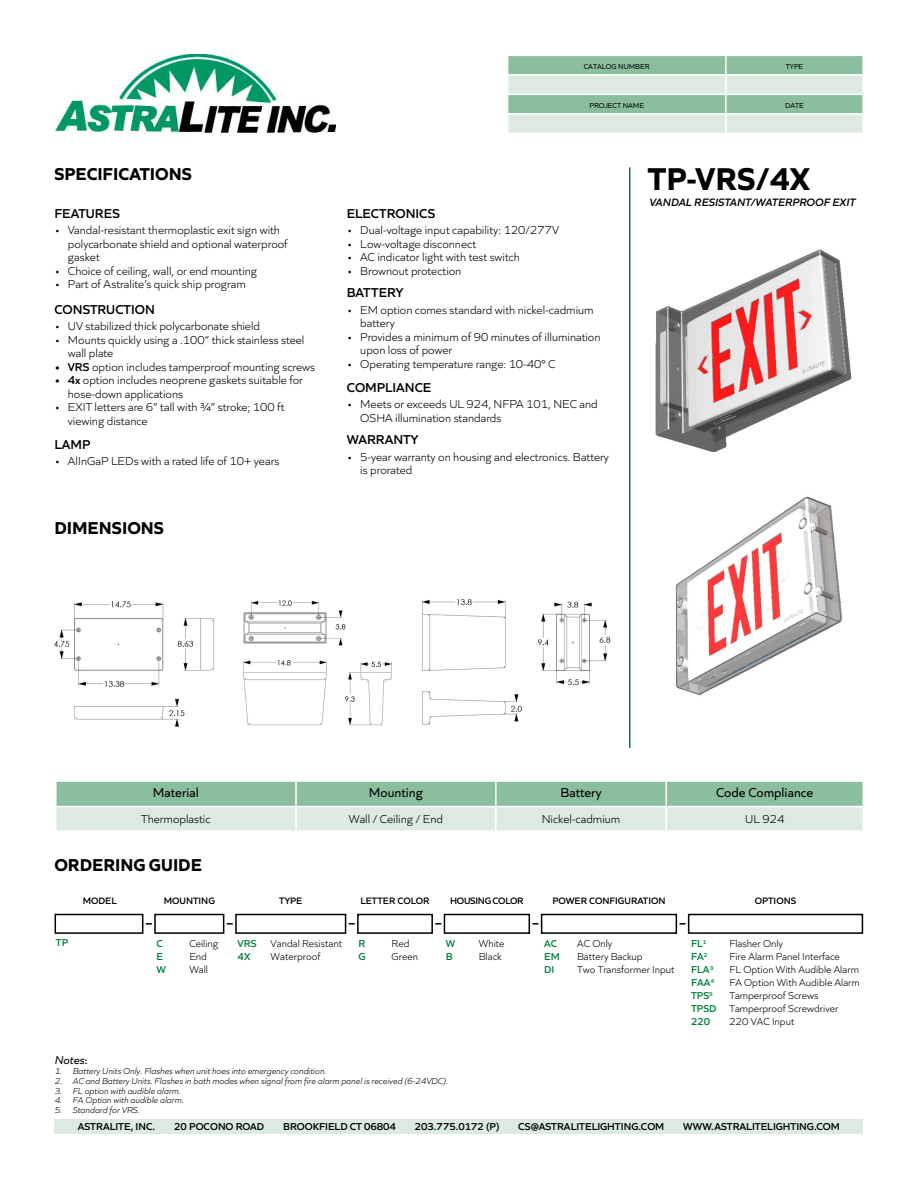
<style>
.page{position:relative;width:918px;height:1188px;background:#fff}
.page>*{position:absolute;margin:0;border:0;box-sizing:border-box;transform-origin:0 0}
.t1{font:700 33px "Quiet Sans";color:#000}
.t2{font:700 18px "Quiet Sans";color:#000}
.t3{font:600 13.5px "Quiet Sans";color:#000}
.t4{font:13.5px "Quiet Sans";color:#000}
.t5{font:300 12px/13.5px "Quiet Sans";color:#000}
.t6{font:italic 12px "Quiet Sans";color:#000}
.t7{font:italic 600 11.25px "Quiet Sans";color:#000}
.t8{font:300 10.5px/13px "Quiet Sans";color:#000}
.t9{font:600 10.5px "Quiet Sans";color:#000}
.t10{font:600 10.5px "Quiet Sans";color:#00813e}
.t11{font:600 9.75px "Quiet Sans";color:#000}
.t12{font:600 9.75px "Quiet Sans";letter-spacing:-.03em;color:#000}
.t13{font:italic 300 9px "Quiet Sans";color:#000}
.t14{font:7.5px "Quiet Sans";color:#000}
.s1{font-weight:600}
.s2{font-weight:600;color:#00813e}
.s3{font-weight:600;font-style:normal;font-size:10.5px}
</style>
<div class="page">
<img style="left:655px;top:249px;width:197px;height:203px">
<img style="left:54px;top:601px;width:160px;height:126px">
<svg style="left:56px;top:781px;width:807px;height:49px"></svg>
<div style="left:55px;top:1119px;width:808px;height:15px;background:#dceae0"></div>
<hr style="left:629px;top:167px;width:2px;height:581px;background:#00813e">
<img style="left:422px;top:599px;width:189px;height:126px">
<img style="left:243px;top:600px;width:149px;height:126px">
<div style="left:55px;top:914px;width:88px;height:20px;border:2px solid #000"></div>
<div style="left:154px;top:914px;width:70px;height:20px;border:2px solid #000"></div>
<div style="left:235px;top:914px;width:111px;height:20px;border:2px solid #000"></div>
<div style="left:357px;top:914px;width:76px;height:20px;border:2px solid #000"></div>
<div style="left:444px;top:914px;width:86px;height:20px;border:2px solid #000"></div>
<div style="left:541px;top:914px;width:136px;height:20px;border:2px solid #000"></div>
<svg style="left:146px;top:923px;width:6px;height:2px"></svg>
<svg style="left:227px;top:923px;width:6px;height:2px"></svg>
<svg style="left:349px;top:923px;width:6px;height:2px"></svg>
<svg style="left:435px;top:923px;width:6px;height:2px"></svg>
<svg style="left:532px;top:923px;width:6px;height:2px"></svg>
<div style="left:688px;top:914px;width:175px;height:20px;border:2px solid #000"></div>
<svg style="left:680px;top:923px;width:6px;height:2px"></svg>
<img style="left:675px;top:496px;width:168px;height:200px">
<img style="left:55px;top:54px;width:280px;height:79px">
<svg style="left:508px;top:56px;width:355px;height:77px"></svg>
<h2 class="t2" style="left:54px;top:160px;width:139px">SPECIFICATIONS</h2>
<p class="t3" style="left:54px;top:203px;width:67px">FEATURES</p>
<p class="t5" style="left:68px;top:223px;width:221px;text-indent:-14px">• Vandal-resistant thermoplastic exit sign with polycarbonate shield and optional waterproof gasket</p>
<p class="t5" style="left:54px;top:263px;width:204px">• Choice of ceiling, wall, or end mounting</p>
<p class="t5" style="left:54px;top:277px;width:193px">• Part of Astralite’s quick ship program</p>
<p class="t3" style="left:54px;top:299px;width:102px">CONSTRUCTION</p>
<p class="t5" style="left:54px;top:319px;width:207px">• UV stabilized thick polycarbonate shield</p>
<p class="t5" style="left:68px;top:332px;width:238px;text-indent:-14px">• Mounts quickly using a .100” thick stainless steel wall plate</p>
<p class="t5" style="left:54px;top:359px;width:262px"><span class="s1">• VRS</span> option includes tamperproof mounting screws</p>
<p class="t5" style="left:68px;top:373px;width:237px;text-indent:-14px"><span class="s1">• 4x</span> option includes neoprene gaskets suitable for hose-down applications</p>
<p class="t5" style="left:68px;top:400px;width:218px;text-indent:-14px">• EXIT letters are 6” tall with ¾” stroke; 100 ft viewing distance</p>
<p class="t3" style="left:54px;top:434px;width:38px">LAMP</p>
<p class="t5" style="left:54px;top:454px;width:227px">• AlInGaP LEDs with a rated life of 10+ years</p>
<h2 class="t2" style="left:54px;top:514px;width:111px">DIMENSIONS</h2>
<p class="t14" style="left:584px;top:61px;width:67px">CATALOG NUMBER</p>
<p class="t14" style="left:786px;top:61px;width:19px">TYPE</p>
<p class="t14" style="left:589px;top:100px;width:56px">PROJECT NAME</p>
<p class="t14" style="left:785px;top:100px;width:20px">DATE</p>
<p class="t3" style="left:347px;top:203px;width:90px">ELECTRONICS</p>
<p class="t5" style="left:347px;top:223px;width:214px">• Dual-voltage input capability: 120/277V</p>
<p class="t5" style="left:347px;top:236px;width:131px">• Low-voltage disconnect</p>
<p class="t5" style="left:347px;top:250px;width:175px">• AC indicator light with test switch</p>
<p class="t5" style="left:347px;top:263px;width:116px">• Brownout protection</p>
<p class="t3" style="left:347px;top:282px;width:58px">BATTERY</p>
<p class="t5" style="left:360px;top:302px;width:235px;text-indent:-14px">• EM option comes standard with nickel-cadmium battery</p>
<p class="t5" style="left:360px;top:329px;width:242px;text-indent:-14px">• Provides a minimum of 90 minutes of illumination upon loss of power</p>
<p class="t5" style="left:347px;top:356px;width:210px">• Operating temperature range: 10-40° C</p>
<p class="t3" style="left:347px;top:377px;width:86px">COMPLIANCE</p>
<p class="t5" style="left:360px;top:397px;width:239px;text-indent:-14px">• Meets or exceeds UL 924, NFPA 101, NEC and<br>OSHA illumination standards</p>
<p class="t3" style="left:347px;top:429px;width:73px">WARRANTY</p>
<p class="t5" style="left:360px;top:449px;width:250px;text-indent:-14px">• 5-year warranty on housing and electronics. Battery is prorated</p>
<h1 class="t1" style="left:648px;top:153px;width:164px">TP-VRS/4X</h1>
<p class="t7" style="left:649px;top:193px;width:208px">VANDAL RESISTANT/WATERPROOF EXIT</p>
<p class="t4" style="left:153px;top:783px;width:47px">Material</p>
<p class="t4" style="left:369px;top:783px;width:56px">Mounting</p>
<p class="t4" style="left:561px;top:783px;width:42px">Battery</p>
<p class="t4" style="left:716px;top:783px;width:99px">Code Compliance</p>
<p class="t5" style="left:141px;top:811px;width:71px">Thermoplastic</p>
<p class="t5" style="left:349px;top:811px;width:96px">Wall / Ceiling / End</p>
<p class="t5" style="left:542px;top:811px;width:80px">Nickel-cadmium</p>
<p class="t5" style="left:745px;top:811px;width:41px">UL 924</p>
<h2 class="t2" style="left:54px;top:850px;width:149px">ORDERING GUIDE</h2>
<p class="t11" style="left:83px;top:894px;width:35px">MODEL</p>
<p class="t11" style="left:164px;top:894px;width:53px">MOUNTING</p>
<p class="t11" style="left:360px;top:894px;width:71px">LETTER COLOR</p>
<p class="t12" style="left:450px;top:894px;width:75px">HOUSING COLOR</p>
<p class="t11" style="left:279px;top:894px;width:25px">TYPE</p>
<p class="t10" style="left:56px;top:934px;width:14px">TP</p>
<p class="t10" style="left:156px;top:936px;width:8px">C</p>
<p class="t8" style="left:189px;top:936px;width:31px">Ceiling</p>
<p class="t10" style="left:156px;top:949px;width:8px">E</p>
<p class="t8" style="left:189px;top:949px;width:19px">End</p>
<p class="t10" style="left:156px;top:962px;width:11px">W</p>
<p class="t8" style="left:189px;top:962px;width:20px">Wall</p>
<p class="t10" style="left:238px;top:936px;width:20px">VRS</p>
<p class="t8" style="left:271px;top:936px;width:73px">Vandal Resistant</p>
<p class="t10" style="left:238px;top:949px;width:14px">4X</p>
<p class="t8" style="left:271px;top:949px;width:51px">Waterproof</p>
<p class="t10" style="left:359px;top:936px;width:8px">R</p>
<p class="t8" style="left:392px;top:936px;width:19px">Red</p>
<p class="t10" style="left:359px;top:949px;width:9px">G</p>
<p class="t8" style="left:392px;top:949px;width:28px">Green</p>
<p class="t10" style="left:446px;top:936px;width:11px">W</p>
<p class="t8" style="left:479px;top:936px;width:27px">White</p>
<p class="t10" style="left:446px;top:949px;width:8px">B</p>
<p class="t8" style="left:479px;top:949px;width:24px">Black</p>
<p class="t11" style="left:552px;top:894px;width:115px">POWER CONFIGURATION</p>
<p class="t11" style="left:755px;top:894px;width:43px">OPTIONS</p>
<p class="t10" style="left:544px;top:936px;width:14px">AC</p>
<p class="t8" style="left:577px;top:936px;width:37px">AC Only</p>
<p class="t10" style="left:544px;top:949px;width:17px">EM</p>
<p class="t8" style="left:577px;top:949px;width:67px">Battery Backup</p>
<p class="t10" style="left:544px;top:962px;width:12px">DI</p>
<p class="t8" style="left:577px;top:962px;width:99px">Two Transformer Input</p>
<p class="t10" style="left:691px;top:936px;width:17px">FL<sup>1</sup></p>
<p class="t8" style="left:729px;top:936px;width:55px">Flasher Only</p>
<p class="t10" style="left:691px;top:949px;width:18px">FA<sup>2</sup></p>
<p class="t8" style="left:729px;top:949px;width:112px">Fire Alarm Panel Interface</p>
<p class="t10" style="left:691px;top:962px;width:24px">FLA<sup>3</sup></p>
<p class="t8" style="left:729px;top:962px;width:131px">FL Option With Audible Alarm</p>
<p class="t10" style="left:691px;top:975px;width:25px">FAA<sup>4</sup></p>
<p class="t8" style="left:729px;top:976px;width:132px">FA Option With Audible Alarm</p>
<p class="t10" style="left:691px;top:988px;width:23px">TPS<sup>5</sup></p>
<p class="t8" style="left:691px;top:989px;width:149px;text-indent:38px">Tamperproof Screws<br><span class="s2">TPSD</span> Tamperproof Screwdriver<br><span class="s2">220</span></p>
<p class="t8" style="left:729px;top:1015px;width:66px">220 VAC Input</p>
<p class="t6" style="left:55px;top:1052px;width:34px">Notes<span class="s3">:</span></p>
<p class="t13" style="left:55px;top:1065px;width:273px">1. Battery Units Only. Flashes when unit hoes into emergency condition.</p>
<p class="t13" style="left:55px;top:1075px;width:395px">2. AC and Battery Units. Flashes in both modes when signal from fire alarm panel is received (6-24VDC).</p>
<p class="t13" style="left:55px;top:1084px;width:128px">3. FL option with audible alarm.</p>
<p class="t13" style="left:55px;top:1094px;width:131px">4. FA Option with audible alarm.</p>
<p class="t13" style="left:55px;top:1104px;width:87px">5. Standard for VRS.</p>
<p class="t9" style="left:78px;top:1119px;width:79px">ASTRALITE, INC.</p>
<p class="t9" style="left:174px;top:1119px;width:92px">20 POCONO ROAD</p>
<p class="t9" style="left:283px;top:1119px;width:114px">BROOKFIELD CT 06804</p>
<p class="t9" style="left:415px;top:1119px;width:86px">203.775.0172 (P)</p>
<p class="t9" style="left:518px;top:1119px;width:148px">CS@ASTRALITELIGHTING.COM</p>
<p class="t9" style="left:683px;top:1119px;width:158px">WWW.ASTRALITELIGHTING.COM</p>
</div>
